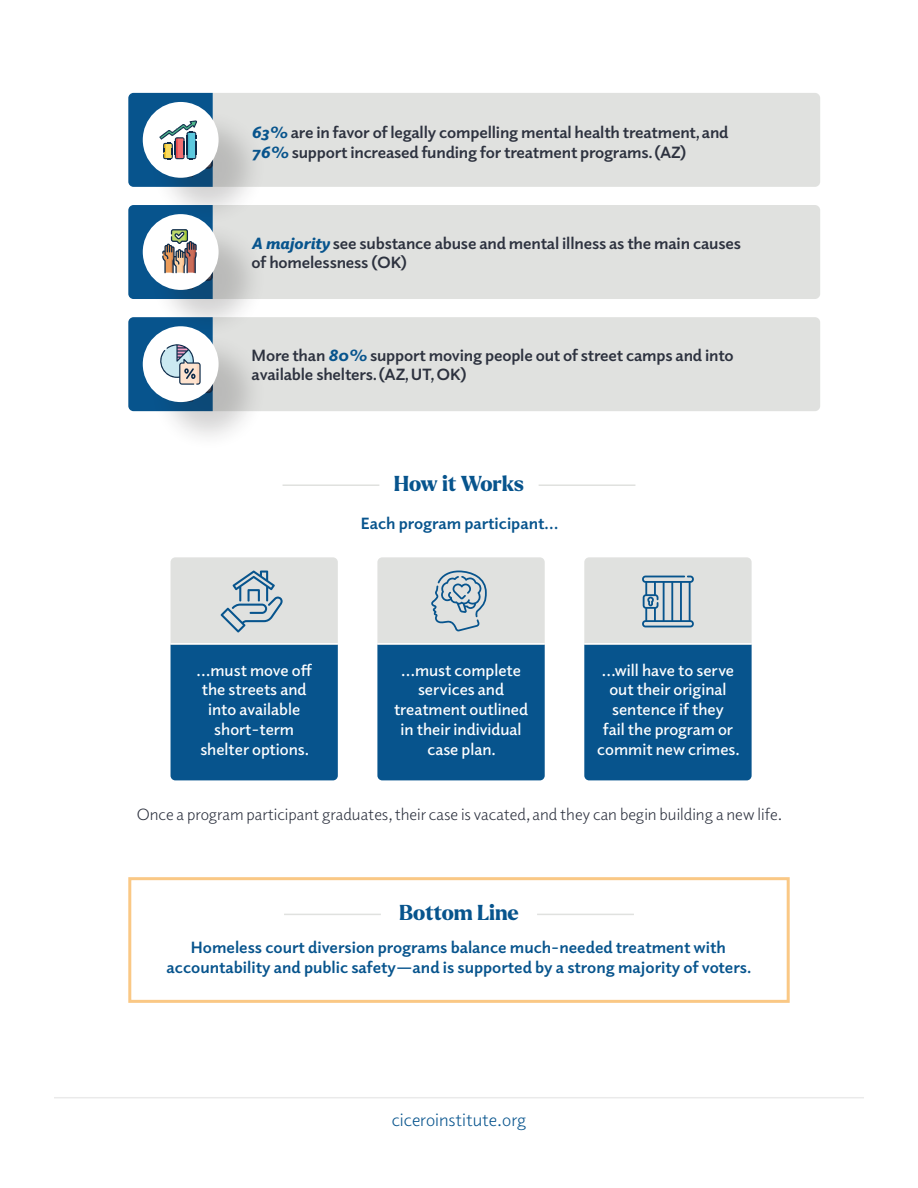
<style>
.page{position:relative;width:918px;height:1188px;background:#fff}
.page>*{position:absolute;margin:0;border:0;box-sizing:border-box;transform-origin:0 0}
.t1{font:800 21px "Larken";letter-spacing:-.005em;color:#07548d}
.t2{font:18px "Elido";color:#07548d}
.t3{font:700 16.5px/19.8px "Elido";letter-spacing:-.01em;color:#2d323f}
.t4{font:600 16.5px/19.8px "Elido";color:#fff;text-align:center}
.t5{font:700 16.5px/19.8px "Elido";color:#07548d;text-align:center}
.t6{font:16.5px "Elido";color:#2d323f}
.s1{font-weight:900;font-style:italic;color:#07548d}
</style>
<div class="page">
<hr style="left:54px;top:1097px;width:810px;height:1px;background:#eaeaea">
<hr style="left:539px;top:484px;width:96px;height:2px;background:#e0e1df">
<hr style="left:283px;top:484px;width:96px;height:2px;background:#e0e1df">
<div style="left:213px;top:93px;width:607px;height:94px;background:#e0e1df"></div>
<div style="left:267px;top:205px;width:553px;height:94px;background:#e0e1df"></div>
<div style="left:267px;top:317px;width:553px;height:94px;background:#e0e1df"></div>
<div style="left:149px;top:109px;width:118px;height:117px;background:#231f20;opacity:.2"></div>
<div style="left:143px;top:102px;width:76px;height:76px;background:#fff;border-radius:50%"></div>
<div style="left:149px;top:221px;width:118px;height:118px;background:#231f20;opacity:.2"></div>
<div style="left:143px;top:214px;width:76px;height:76px;background:#fff;border-radius:50%"></div>
<div style="left:149px;top:333px;width:118px;height:118px;background:#231f20;opacity:.2"></div>
<div style="left:143px;top:326px;width:76px;height:76px;background:#fff;border-radius:50%"></div>
<svg style="left:128px;top:317px;width:85px;height:94px"></svg>
<svg style="left:128px;top:93px;width:85px;height:94px"></svg>
<svg style="left:128px;top:205px;width:85px;height:94px"></svg>
<svg style="left:171px;top:557px;width:167px;height:223px;background:#5888ab"></svg>
<svg style="left:377px;top:557px;width:168px;height:223px;background:#598aac"></svg>
<svg style="left:584px;top:557px;width:168px;height:223px;background:#5889ac"></svg>
<div style="left:128px;top:877px;width:662px;height:126px;border:3px solid #fac885"></div>
<hr style="left:537px;top:914px;width:97px;height:1px;background:#e0e1df">
<hr style="left:284px;top:914px;width:97px;height:1px;background:#e0e1df">
<p class="t3" style="left:252px;top:122px;width:478px"><span class="s1">63%</span> are in favor of legally compelling mental health treatment, and<br><span class="s1">76%</span> support increased funding for treatment programs. (AZ)</p>
<p class="t3" style="left:252px;top:232px;width:491px"><span class="s1">A majority</span> see substance abuse and mental illness as the main causes of homelessness (OK)</p>
<p class="t3" style="left:252px;top:344px;width:484px">More than <span class="s1">80%</span> support moving people out of street camps and into available shelters. (AZ, UT, OK)</p>
<p class="t1" style="left:394px;top:470px;width:132px">How it Works</p>
<p class="t5" style="left:361px;top:513px;width:199px">Each program participant…</p>
<p class="t4" style="left:197px;top:659px;width:117px">…must move off the streets and into available short-term shelter options.</p>
<p class="t4" style="left:597px;top:659px;width:144px">…will have to serve out their original sentence if they<br>fail the program or commit new crimes.</p>
<p class="t4" style="left:394px;top:659px;width:136px">…must complete services and treatment outlined in their individual case plan.</p>
<p class="t6" style="left:137px;top:803px;width:647px">Once a program participant graduates, their case is vacated, and they can begin building a new life.</p>
<p class="t1" style="left:399px;top:899px;width:121px">Bottom Line</p>
<p class="t5" style="left:167px;top:937px;width:586px">Homeless court diversion programs balance much-needed treatment with accountability and public safety—and is supported by a strong majority of voters.</p>
<p class="t2" style="left:392px;top:1108px;width:136px">ciceroinstitute.org</p>
</div>
